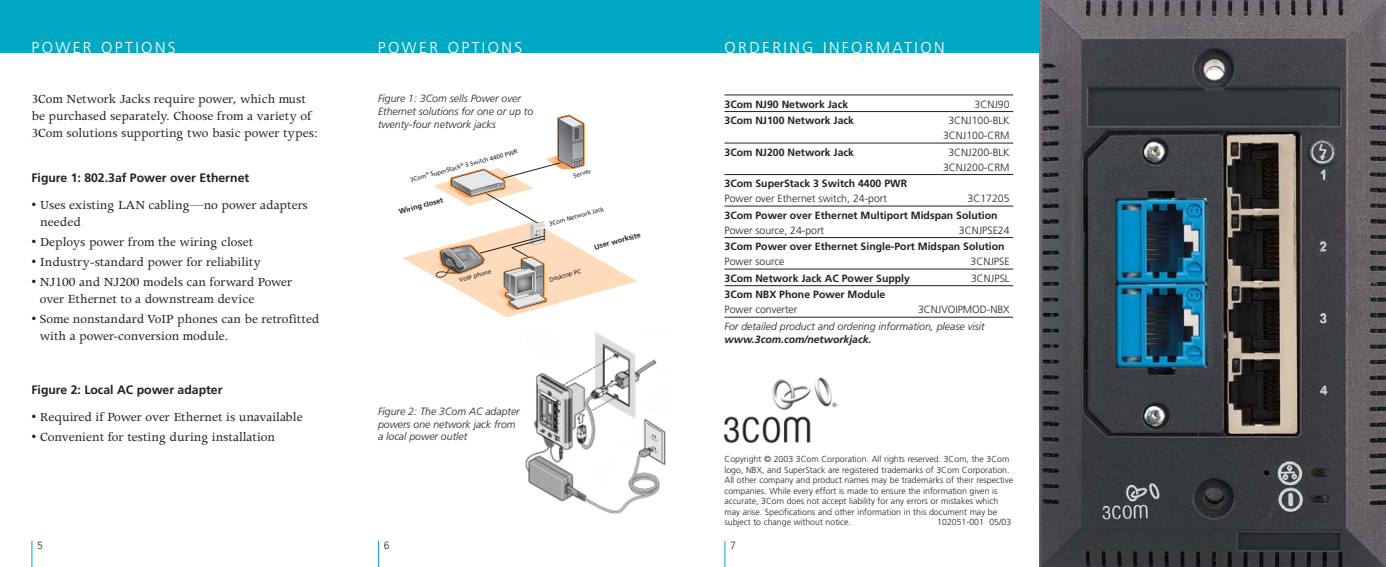
<style>
.page{position:relative;width:1386px;height:567px;background:#fff}
.page>*{position:absolute;margin:0;border:0;box-sizing:border-box;transform-origin:0 0}
.t1{font:300 15.75px "Frutiger";letter-spacing:.15em;color:#fff}
.t2{font:14px/16.6px "Apollo";color:#231f1f}
.t3{font:700 12.25px "Frutiger";color:#231f1f}
.t4{font:700 10.5px "Frutiger";color:#231f1f}
.t5{font:italic 300 10.5px/12.6px "Frutiger";color:#231f1f}
.t6{font:300 10.5px/14.9px "Frutiger";color:#231f1f;text-align:center}
.t7{font:italic 700 10.5px "Frutiger";color:#231f1f}
.t8{font:300 8.75px/10.5px "Frutiger";color:#231f1f}
.t9{font:700 7.35px "Frutiger";color:#231f1f}
.t10{font:6.12px "Frutiger";color:#231f1f}
</style>
<div class="page">
<img style="left:1040px;top:0;width:346px;height:567px">
<svg style="left:402px;top:114px;width:235px;height:203px"></svg>
<img style="left:525px;top:332px;width:141px;height:182px">
<svg style="left:31px;top:541px;width:1px;height:26px"></svg>
<svg style="left:378px;top:541px;width:1px;height:26px"></svg>
<svg style="left:724px;top:541px;width:1px;height:26px"></svg>
<div style="left:0;top:0;width:1040px;height:52px;background:#00a9c3"></div>
<img style="left:724px;top:377px;width:113px;height:67px">
<hr style="left:724px;top:94px;width:289px;height:1px;background:#231f1f">
<hr style="left:724px;top:111px;width:289px;height:1px;background:#231f1f">
<hr style="left:724px;top:143px;width:289px;height:1px;background:#231f1f">
<hr style="left:724px;top:174px;width:289px;height:1px;background:#231f1f">
<hr style="left:724px;top:206px;width:289px;height:1px;background:#231f1f">
<hr style="left:724px;top:237px;width:289px;height:1px;background:#231f1f">
<hr style="left:724px;top:269px;width:289px;height:1px;background:#231f1f">
<hr style="left:724px;top:285px;width:289px;height:1px;background:#231f1f">
<hr style="left:724px;top:317px;width:289px;height:1px;background:#231f1f">
<p class="t1" style="left:32px;top:41px;width:146px">POWER OPTIONS</p>
<p class="t1" style="left:378px;top:41px;width:146px">POWER OPTIONS</p>
<p class="t2" style="left:32px;top:93px;width:288px">3Com Network Jacks require power, which must be purchased separately. Choose from a variety of<br>3Com solutions supporting two basic power types:</p>
<p class="t3" style="left:32px;top:173px;width:219px">Figure 1: 802.3af Power over Ethernet</p>
<p class="t2" style="left:40px;top:198px;width:269px;text-indent:-9px">• Uses existing LAN cabling—no power adapters needed</p>
<p class="t2" style="left:32px;top:235px;width:223px">• Deploys power from the wiring closet</p>
<p class="t2" style="left:32px;top:255px;width:231px">• Industry-standard power for reliability</p>
<p class="t2" style="left:40px;top:275px;width:254px;text-indent:-8px">• NJ100 and NJ200 models can forward Power over Ethernet to a downstream device</p>
<p class="t2" style="left:40px;top:312px;width:281px;text-indent:-8px">• Some nonstandard VoIP phones can be retrofitted with a power-conversion module.</p>
<p class="t3" style="left:32px;top:385px;width:193px">Figure 2: Local AC power adapter</p>
<p class="t2" style="left:32px;top:410px;width:273px">• Required if Power over Ethernet is unavailable</p>
<p class="t2" style="left:32px;top:430px;width:245px">• Convenient for testing during installation</p>
<p class="t5" style="left:378px;top:93px;width:157px">Figure 1: 3Com sells Power over<br>Ethernet solutions for one or up to twenty-four network jacks</p>
<p class="t10" style="left:410px;top:177px;width:113px;rotate:-15deg">3Com<sup>®</sup> SuperStack<sup>®</sup> 3 Switch 4400 PWR</p>
<p class="t9" style="left:398px;top:209px;width:47px;rotate:-15deg">Wiring closet</p>
<p class="t10" style="left:573px;top:173px;width:19px;rotate:-15deg">Server</p>
<p class="t10" style="left:549px;top:221px;width:58px;rotate:-15deg">3Com Network Jack</p>
<p class="t9" style="left:594px;top:244px;width:49px;rotate:-15deg">User worksite</p>
<p class="t10" style="left:459px;top:278px;width:35px;rotate:-15deg">VoIP phone</p>
<p class="t10" style="left:549px;top:277px;width:34px;rotate:-15deg">Desktop PC</p>
<p class="t5" style="left:378px;top:406px;width:143px">Figure 2: The 3Com AC adapter powers one network jack from a local power outlet</p>
<p class="t1" style="left:724px;top:41px;width:222px">ORDERING INFORMATION</p>
<p class="t4" style="left:724px;top:100px;width:125px">3Com NJ90 Network Jack</p>
<p class="t6" style="left:975px;top:97px;width:37px">3CNJ90</p>
<p class="t4" style="left:724px;top:116px;width:131px">3Com NJ100 Network Jack</p>
<p class="t6" style="left:943px;top:114px;width:68px">3CNJ100-BLK<br>3CNJ100-CRM</p>
<p class="t4" style="left:725px;top:148px;width:131px">3Com NJ200 Network Jack</p>
<p class="t6" style="left:943px;top:145px;width:68px">3CNJ200-BLK<br>3CNJ200-CRM</p>
<p class="t4" style="left:725px;top:179px;width:184px">3Com SuperStack 3 Switch 4400 PWR</p>
<p class="t6" style="left:724px;top:192px;width:164px">Power over Ethernet switch, 24-port</p>
<p class="t6" style="left:968px;top:192px;width:44px">3C17205</p>
<p class="t4" style="left:724px;top:211px;width:275px">3Com Power over Ethernet Multiport Midspan Solution</p>
<p class="t6" style="left:724px;top:223px;width:101px">Power source, 24-port</p>
<p class="t6" style="left:959px;top:223px;width:52px">3CNJPSE24</p>
<p class="t4" style="left:724px;top:242px;width:282px">3Com Power over Ethernet Single-Port Midspan Solution</p>
<p class="t6" style="left:724px;top:255px;width:61px">Power source</p>
<p class="t6" style="left:971px;top:255px;width:41px">3CNJPSE</p>
<p class="t4" style="left:724px;top:274px;width:187px">3Com Network Jack AC Power Supply</p>
<p class="t6" style="left:971px;top:271px;width:40px">3CNJPSL</p>
<p class="t4" style="left:724px;top:290px;width:162px">3Com NBX Phone Power Module</p>
<p class="t6" style="left:724px;top:303px;width:74px">Power converter</p>
<p class="t6" style="left:918px;top:303px;width:93px">3CNJVOIPMOD-NBX</p>
<p class="t5" style="left:724px;top:321px;width:262px">For detailed product and ordering information, please visit</p>
<p class="t7" style="left:724px;top:335px;width:149px">www.3com.com/networkjack.</p>
<p class="t8" style="left:724px;top:455px;width:290px">Copyright © 2003 3Com Corporation. All rights reserved. 3Com, the 3Com logo, NBX, and SuperStack are registered trademarks of 3Com Corporation.<br>All other company and product names may be trademarks of their respective companies. While every effort is made to ensure the information given is accurate, 3Com does not accept liability for any errors or mistakes which may arise. Specifications and other information in this document may be subject to change without notice.</p>
<p class="t8" style="left:937px;top:518px;width:75px">102051-001 05/03</p>
<p class="t6" style="left:37px;top:538px;width:7px">5</p>
<p class="t6" style="left:384px;top:538px;width:7px">6</p>
<p class="t6" style="left:730px;top:538px;width:7px">7</p>
</div>
